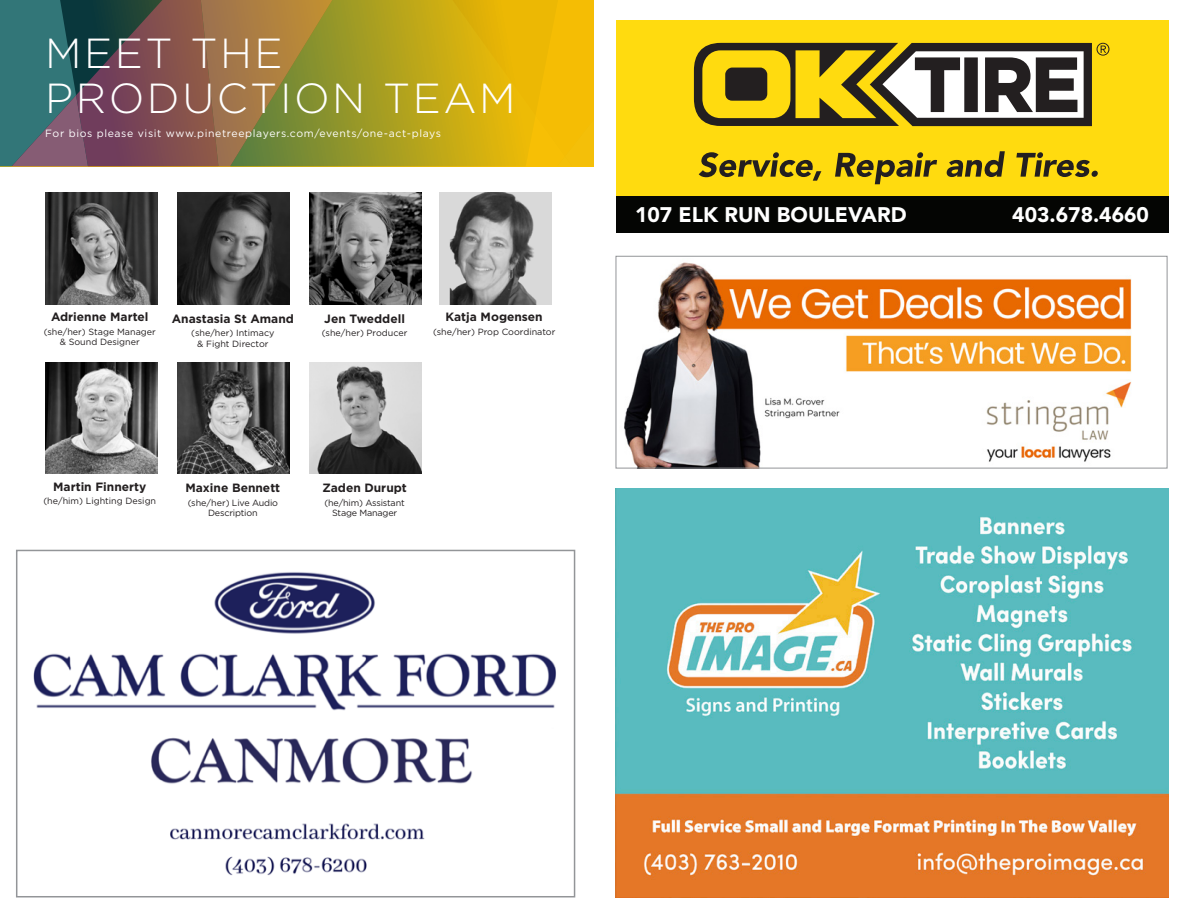
<style>
.page{position:relative;width:1188px;height:918px;background:#fff}
.page>*{position:absolute;margin:0;border:0;box-sizing:border-box;transform-origin:0 0}
.t1{font:300 42px/45px "Gotham";letter-spacing:.06em;color:#fff}
.t2{font:900 21px "Avenir LT Std";color:#fff}
.t3{font:700 12px "Gotham";color:#231f20}
.t4{font:10.5px "Gotham";letter-spacing:.06em;color:#fff}
.t5{font:9px/10.5px "Gotham";color:#231f20;text-align:center}
.t6{font:9px/10.5px "Gotham";letter-spacing:-.02em;color:#231f20;text-align:center}
</style>
<div class="page">
<svg style="left:0;top:0;width:199px;height:166px;background:#58555c"></svg>
<svg style="left:199px;top:0;width:327px;height:166px;background:#ae9727"></svg>
<svg style="left:526px;top:0;width:68px;height:166px;background:#f2bc04"></svg>
<div style="left:616px;top:20px;width:552px;height:176px;background:#ffdb0f"></div>
<div style="left:616px;top:196px;width:552px;height:37px;background:#040503"></div>
<svg style="left:699px;top:152px;width:122px;height:29px"></svg>
<svg style="left:835px;top:152px;width:102px;height:32px"></svg>
<svg style="left:946px;top:151px;width:59px;height:26px"></svg>
<svg style="left:1016px;top:152px;width:74px;height:25px"></svg>
<div style="left:1091px;top:171px;width:7px;height:6px;background:#231f20;border-radius:50%"></div>
<svg style="left:694px;top:43px;width:415px;height:83px"></svg>
<img style="left:624px;top:262px;width:508px;height:204px">
<div style="left:616px;top:256px;width:551px;height:212px;border:1px solid #939598"></div>
<img style="left:33px;top:572px;width:523px;height:304px">
<div style="left:16px;top:550px;width:559px;height:347px;border:2px solid #939598"></div>
<img style="left:616px;top:489px;width:552px;height:409px">
<img style="left:45px;top:193px;width:112px;height:112px">
<img style="left:45px;top:362px;width:112px;height:112px">
<img style="left:178px;top:193px;width:112px;height:112px">
<img style="left:178px;top:362px;width:112px;height:112px">
<img style="left:310px;top:193px;width:111px;height:112px">
<img style="left:310px;top:362px;width:111px;height:112px">
<img style="left:439px;top:193px;width:112px;height:112px">
<p class="t1" style="left:45px;top:30px;width:472px">MEET THE<br>PRODUCTION TEAM</p>
<p class="t4" style="left:45px;top:127px;width:397px">For bios please visit www.pinetreeplayers.com/events/one-act-plays</p>
<p class="t3" style="left:51px;top:309px;width:99px">Adrienne Martel</p>
<p class="t5" style="left:44px;top:326px;width:114px">(she/her) Stage Manager</p>
<p class="t5" style="left:60px;top:337px;width:82px">&amp; Sound Designer</p>
<p class="t3" style="left:172px;top:310px;width:124px">Anastasia St Amand</p>
<p class="t5" style="left:191px;top:327px;width:85px">(she/her) Intimacy &amp; Fight Director</p>
<p class="t3" style="left:324px;top:310px;width:82px">Jen Tweddell</p>
<p class="t5" style="left:322px;top:327px;width:87px">(she/her) Producer</p>
<p class="t3" style="left:446px;top:309px;width:99px">Katja Mogensen</p>
<p class="t5" style="left:433px;top:326px;width:124px">(she/her) Prop Coordinator</p>
<p class="t3" style="left:53px;top:479px;width:95px">Martin Finnerty</p>
<p class="t5" style="left:43px;top:496px;width:114px">(he/him) Lighting Design</p>
<p class="t3" style="left:185px;top:480px;width:96px">Maxine Bennett</p>
<p class="t6" style="left:188px;top:497px;width:92px">(she/her) Live Audio<br>Description</p>
<p class="t3" style="left:322px;top:480px;width:86px">Zaden Durupt</p>
<p class="t6" style="left:325px;top:497px;width:82px">(he/him) Assistant<br>Stage Manager</p>
<p class="t2" style="left:635px;top:202px;width:273px">107 ELK RUN BOULEVARD</p>
<p class="t2" style="left:1012px;top:202px;width:138px">403.678.4660</p>
</div>
